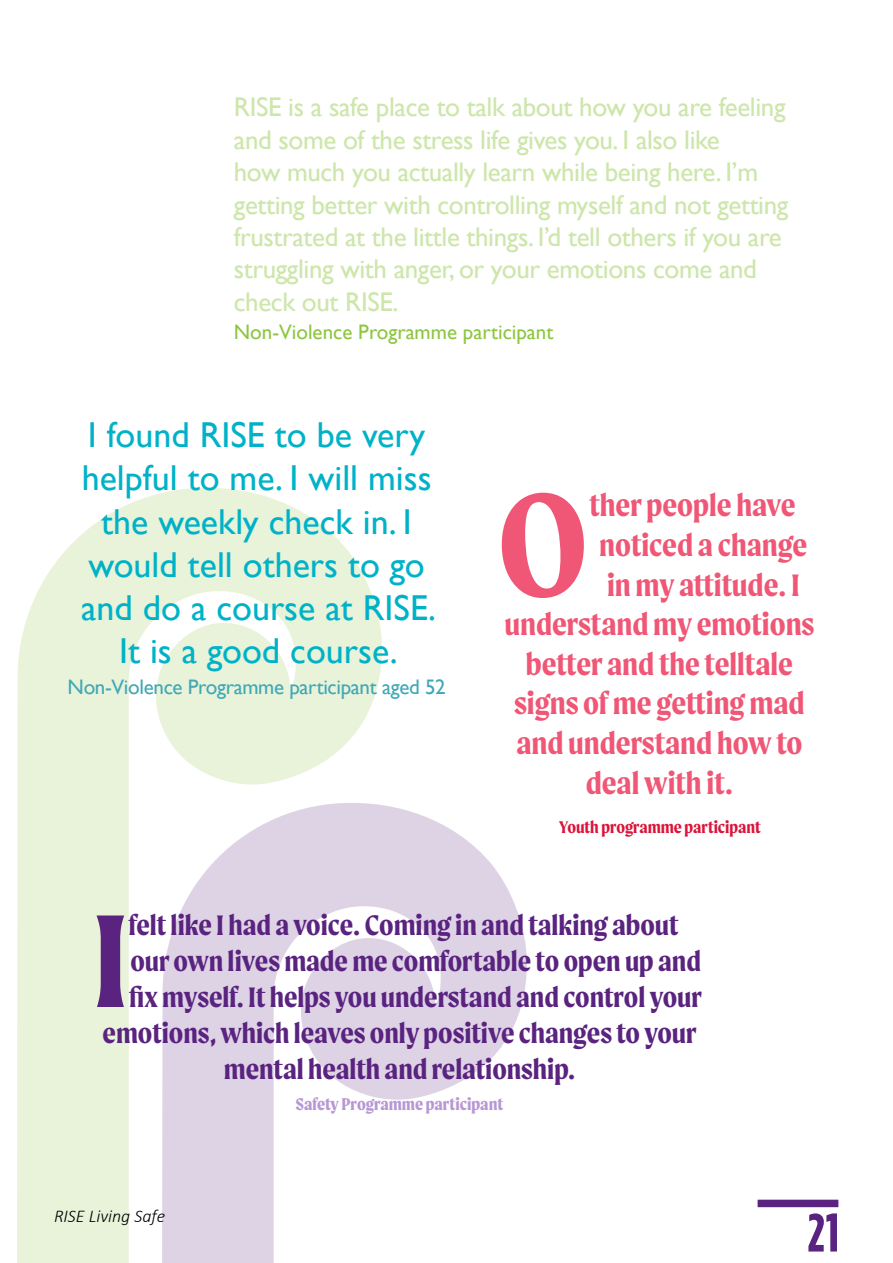
<style>
.page{position:relative;width:893px;height:1263px;background:#fff}
.page>*{position:absolute;margin:0;border:0;box-sizing:border-box;transform-origin:0 0}
.t1{font:154.8px "Moret Variable";color:#f05675}
.t2{font:140.7px "Moret Variable";color:#59237f}
.t3{font:700 54px "Gotham Condensed";color:#59237f}
.t4{font:36px/43.2px "Gill Sans";color:#00b2c8;text-align:center}
.t5{font:33px "Moret Variable";color:#f05675}
.t6{font:30px "Moret Variable";color:#59237f}
.t7{font:27px/32.4px "Gill Sans";letter-spacing:-.015em;color:#cde6aa}
.t8{font:21px "Gill Sans";letter-spacing:-.015em;color:#40a8b6}
.t9{font:21px "Gill Sans";color:#8dc63f}
.t10{font:18px "Moret Variable";color:#b798d5}
.t11{font:18px "Moret Variable";color:#da143a}
.t12{font:italic 300 18px "Calibri";color:#000}
</style>
<div class="page">
<svg style="left:17px;top:487px;width:365px;height:776px;fill:#e8f3d9"></svg>
<svg style="left:162px;top:803px;width:365px;height:460px;fill:#ded3e5"></svg>
<div style="left:758px;top:1200px;width:80px;height:7px;background:#59237f"></div>
<p class="t7" style="left:234px;top:92px;width:556px">RISE is a safe place to talk about how you are feeling and some of the stress life gives you. I also like<br>how much you actually learn while being here. I’m getting better with controlling myself and not getting frustrated at the little things. I’d tell others if you are struggling with anger, or your emotions come and check out RISE.</p>
<p class="t9" style="left:234px;top:320px;width:321px">Non-Violence Programme participant</p>
<h3 class="t4" style="left:81px;top:414px;width:356px">I found RISE to be very helpful to me. I will miss the weekly check in. I would tell others to go and do a course at RISE.<br>It is a good course.</h3>
<p class="t8" style="left:68px;top:675px;width:380px">Non-Violence Programme participant aged 52</p>
<h1 class="t1" style="left:496px;top:457px;width:95px">O</h1>
<p class="t5" style="left:590px;top:487px;width:208px">ther people have</p>
<p class="t5" style="left:599px;top:526px;width:210px">noticed a change</p>
<p class="t5" style="left:607px;top:566px;width:194px">in my attitude. I</p>
<p class="t5" style="left:504px;top:605px;width:311px">understand my emotions</p>
<p class="t5" style="left:526px;top:645px;width:269px">better and the telltale</p>
<p class="t5" style="left:514px;top:685px;width:292px">signs of me getting mad</p>
<p class="t5" style="left:516px;top:724px;width:288px">and understand how to</p>
<p class="t5" style="left:586px;top:764px;width:149px">deal with it.</p>
<p class="t11" style="left:559px;top:817px;width:203px">Youth programme participant</p>
<h2 class="t2" style="left:92px;top:881px;width:39px">I</h2>
<p class="t6" style="left:129px;top:908px;width:551px">felt like I had a voice. Coming in and talking about</p>
<p class="t6" style="left:130px;top:944px;width:572px">our own lives made me comfortable to open up and</p>
<p class="t6" style="left:130px;top:980px;width:574px">fix myself. It helps you understand and control your</p>
<p class="t6" style="left:103px;top:1016px;width:596px">emotions, which leaves only positive changes to your</p>
<p class="t6" style="left:224px;top:1052px;width:353px">mental health and relationship.</p>
<p class="t10" style="left:296px;top:1094px;width:209px">Safety Programme participant</p>
<p class="t12" style="left:54px;top:1205px;width:113px">RISE Living Safe</p>
<h3 class="t3" style="left:807px;top:1201px;width:34px">21</h3>
</div>
